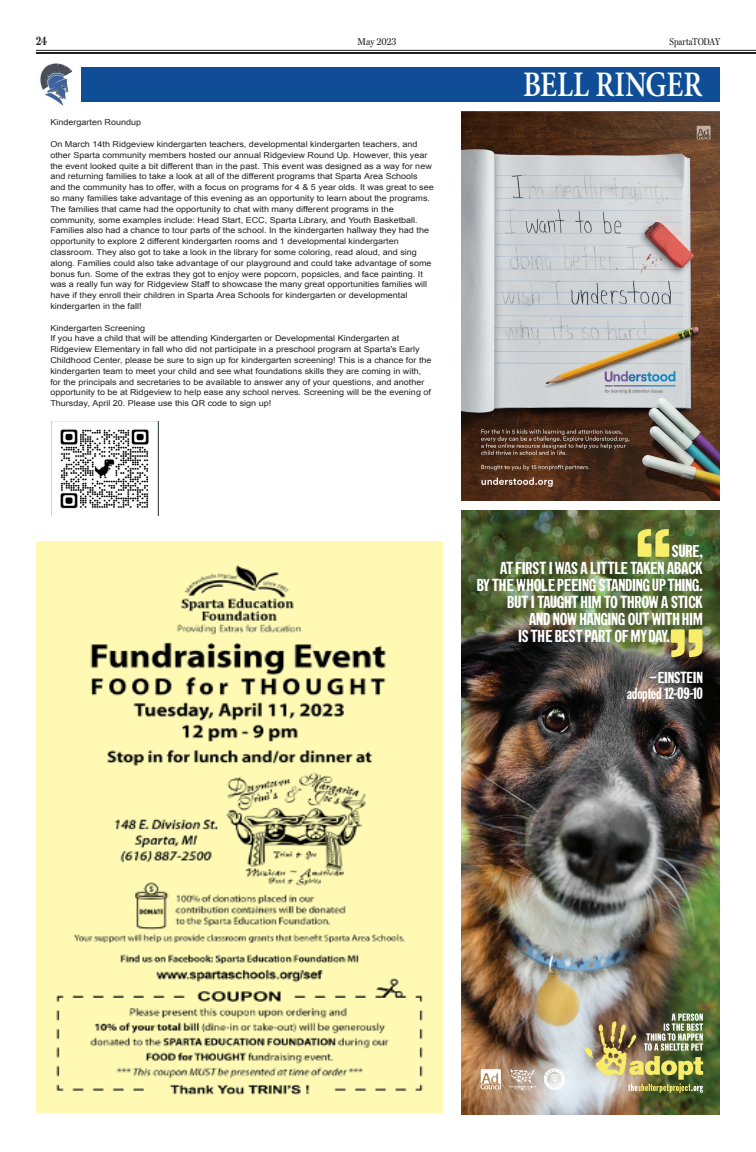
<style>
.page{position:relative;width:756px;height:1152px;background:#fff}
.page>*{position:absolute;margin:0;border:0;box-sizing:border-box;transform-origin:0 0}
.t1{font:600 36px "Minion Pro";color:#fff;scale:.81 1}
.t2{font:100 16.3px "Woodgrit";letter-spacing:.02em;color:#fff}
.t3{font:100 16.3px "Woodgrit";color:#fff}
.t4{font:100 15px/15.9px "Woodgrit";color:#fff;text-align:right}
.t5{font:700 12px "Miller Headline";color:#231f20;scale:.89 1}
.t6{font:10px "Miller Headline";color:#231f20;scale:.89 1}
.t7{font:10px "Miller Headline";color:#231f20}
.t8{font:8.2px/10.8px "Arial";color:#222;scale:1.1 1}
</style>
<div class="page">
<hr style="left:36px;top:50px;width:720px;height:1px;background:#231f20">
<hr style="left:36px;top:52px;width:720px;height:2px;background:#231f20">
<div style="left:81px;top:68px;width:639px;height:34px;background:#0f4d96"></div>
<img style="left:40px;top:63px;width:33px;height:43px">
<div style="left:50px;top:420px;width:109px;height:98px;background:linear-gradient(to right,#fff,#fff)"></div>
<img style="left:52px;top:421px;width:106px;height:95px">
<img style="left:36px;top:541px;width:407px;height:571px">
<img style="left:462px;top:510px;width:257px;height:605px">
<img style="left:584px;top:1013px;width:119px;height:80px">
<svg style="left:509px;top:1069px;width:27px;height:21px"></svg>
<svg style="left:480px;top:1069px;width:21px;height:21px"></svg>
<div style="left:544px;top:1069px;width:21px;height:21px;border:1px solid #fff;border-radius:50%"></div>
<svg style="left:545px;top:1069px;width:19px;height:20px"></svg>
<img style="left:547px;top:1072px;width:15px;height:15px">
<svg style="left:638px;top:529px;width:31px;height:28px"></svg>
<svg style="left:671px;top:629px;width:32px;height:28px"></svg>
<img style="left:462px;top:112px;width:257px;height:389px">
<h3 class="t5" style="left:36px;top:34px;width:14px">24</h3>
<p class="t7" style="left:358px;top:36px;width:40px">May 2023</p>
<p class="t6" style="left:669px;top:36px;width:58px">SpartaTODAY</p>
<p class="t1" style="left:523px;top:60px;width:223px">BELL RINGER</p>
<p class="t8" style="left:50px;top:117px;width:84px">Kindergarten Roundup</p>
<p class="t8" style="left:50px;top:139px;width:350px">On March 14th Ridgeview kindergarten teachers, developmental kindergarten teachers, and other Sparta community members hosted our annual Ridgeview Round Up. However, this year the event looked quite a bit different than in the past. This event was designed as a way for new and returning families to take a look at all of the different programs that Sparta Area Schools and the community has to offer, with a focus on programs for 4 &amp; 5 year olds. It was great to see so many families take advantage of this evening as an opportunity to learn about the programs.<br>The families that came had the opportunity to chat with many different programs in the community, some examples include: Head Start, ECC, Sparta Library, and Youth Basketball.<br>Families also had a chance to tour parts of the school. In the kindergarten hallway they had the opportunity to explore 2 different kindergarten rooms and 1 developmental kindergarten classroom. They also got to take a look in the library for some coloring, read aloud, and sing along. Families could also take advantage of our playground and could take advantage of some bonus fun. Some of the extras they got to enjoy were popcorn, popsicles, and face painting. It was a really fun way for Ridgeview Staff to showcase the many great opportunities families will have if they enroll their children in Sparta Area Schools for kindergarten or developmental kindergarten in the fall!</p>
<p class="t8" style="left:50px;top:322px;width:348px">Kindergarten Screening<br>If you have a child that will be attending Kindergarten or Developmental Kindergarten at Ridgeview Elementary in fall who did not participate in a preschool program at Sparta's Early Childhood Center, please be sure to sign up for kindergarten screening! This is a chance for the kindergarten team to meet your child and see what foundations skills they are coming in with, for the principals and secretaries to be available to answer any of your questions, and another opportunity to be at Ridgeview to help ease any school nerves. Screening will be the evening of Thursday, April 20. Please use this QR code to sign up!</p>
<p class="t2" style="left:672px;top:540px;width:32px">SURE,</p>
<p class="t3" style="left:500px;top:557px;width:204px">AT FIRST I WAS A LITTLE TAKEN ABACK</p>
<p class="t2" style="left:477px;top:575px;width:227px">BY THE WHOLE PEEING STANDING UP THING.</p>
<p class="t2" style="left:507px;top:592px;width:197px">BUT I TAUGHT HIM TO THROW A STICK</p>
<p class="t2" style="left:529px;top:609px;width:175px">AND NOW HANGING OUT WITH HIM</p>
<p class="t3" style="left:518px;top:626px;width:153px">IS THE BEST PART OF MY DAY.</p>
<p class="t4" style="left:627px;top:669px;width:77px">— EINSTEIN adopted 12-09-10</p>
</div>
